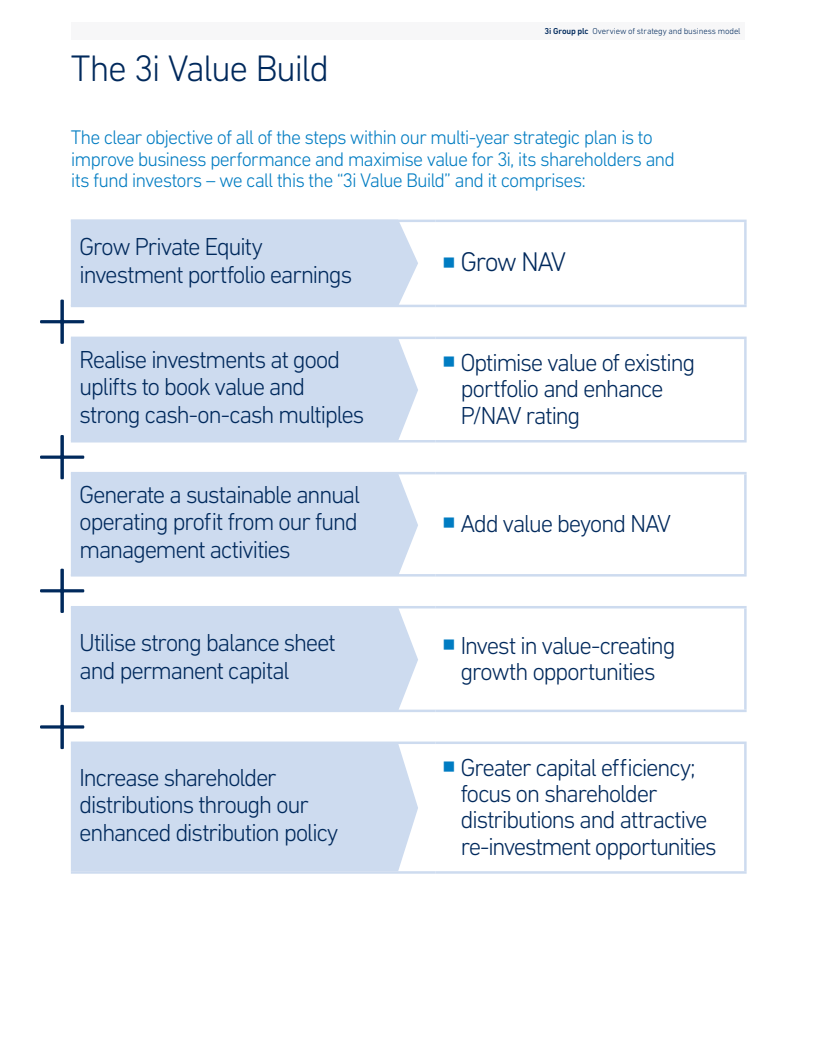
<style>
.page{position:relative;width:815px;height:1053px;background:#fff}
.page>*{position:absolute;margin:0;border:0;box-sizing:border-box;transform-origin:0 0}
.t1{font:300 37.5px "DIN Next LT Pro";letter-spacing:-.05em;color:#00295c}
.t2{font:300 27.5px "DIN Next LT Pro";letter-spacing:-.065em;color:#00295c}
.t3{font:300 25px/27.5px "DIN Next LT Pro";letter-spacing:-.06em;color:#00295c}
.t4{font:300 20px/21.2px "DIN Next LT Pro";letter-spacing:-.05em;color:#007cc2}
.t5{font:300 8.75px "DIN Next LT Pro";letter-spacing:-.01em;color:#00295c}
.s1{font-weight:500}
.s2{color:#007cc2}
</style>
<div class="page">
<div style="left:71px;top:22px;width:673px;height:18px;background:#f7f7f8"></div>
<div style="left:71px;top:344px;width:347px;height:96px;background:#cddbef"></div>
<div style="left:71px;top:474px;width:347px;height:100px;background:#cddbef"></div>
<div style="left:71px;top:608px;width:347px;height:101px;background:#cddbef"></div>
<div style="left:71px;top:744px;width:347px;height:127px;background:#cddbef"></div>
<svg style="left:40px;top:435px;width:44px;height:44px"></svg>
<svg style="left:40px;top:568px;width:44px;height:45px"></svg>
<svg style="left:40px;top:704px;width:44px;height:45px"></svg>
<svg style="left:40px;top:220px;width:378px;height:124px"></svg>
<hr style="left:435px;top:219px;width:312px;height:3px;background:#cddbef">
<hr style="left:744px;top:222px;width:3px;height:83px;background:#cddbef">
<hr style="left:435px;top:305px;width:312px;height:2px;background:#cddbef">
<hr style="left:435px;top:336px;width:312px;height:3px;background:#cddbef">
<hr style="left:744px;top:339px;width:3px;height:101px;background:#cddbef">
<hr style="left:435px;top:440px;width:312px;height:2px;background:#cddbef">
<hr style="left:435px;top:472px;width:312px;height:2px;background:#cddbef">
<hr style="left:744px;top:474px;width:3px;height:100px;background:#cddbef">
<hr style="left:435px;top:574px;width:312px;height:2px;background:#cddbef">
<hr style="left:435px;top:606px;width:312px;height:2px;background:#cddbef">
<hr style="left:744px;top:608px;width:3px;height:101px;background:#cddbef">
<hr style="left:435px;top:709px;width:312px;height:3px;background:#cddbef">
<hr style="left:435px;top:741px;width:312px;height:3px;background:#cddbef">
<hr style="left:744px;top:744px;width:3px;height:127px;background:#cddbef">
<hr style="left:435px;top:871px;width:312px;height:2px;background:#cddbef">
<hr style="left:71px;top:219px;width:364px;height:3px;background:#cddbef">
<hr style="left:71px;top:305px;width:364px;height:2px;background:#cddbef">
<hr style="left:71px;top:336px;width:364px;height:3px;background:#cddbef">
<hr style="left:71px;top:440px;width:364px;height:2px;background:#cddbef">
<hr style="left:71px;top:472px;width:364px;height:2px;background:#cddbef">
<hr style="left:71px;top:574px;width:364px;height:2px;background:#cddbef">
<hr style="left:71px;top:606px;width:364px;height:2px;background:#cddbef">
<hr style="left:71px;top:709px;width:364px;height:3px;background:#cddbef">
<hr style="left:71px;top:741px;width:364px;height:3px;background:#cddbef">
<hr style="left:71px;top:871px;width:364px;height:2px;background:#cddbef">
<h1 class="t1" style="left:71px;top:47px;width:260px">The 3i Value Build</h1>
<p class="t5" style="left:545px;top:26px;width:197px"><span class="s1">3i Group plc</span> Overview of strategy and business model</p>
<p class="t4" style="left:71px;top:127px;width:606px">The clear objective of all of the steps within our multi-year strategic plan is to improve business performance and maximise value for 3i, its shareholders and its fund investors – we call this the “3i Value Build” and it comprises:</p>
<p class="t3" style="left:79px;top:233px;width:275px">Grow Private Equity investment portfolio earnings</p>
<p class="t2" style="left:442px;top:246px;width:125px"><span class="s2">■</span> Grow NAV</p>
<p class="t3" style="left:79px;top:345px;width:287px">Realise investments at good uplifts to book value and strong cash-on-cash multiples</p>
<p class="t3" style="left:460px;top:349px;width:236px;line-height:26.2px;text-indent:-18px"><span class="s2">■</span> Optimise value of existing portfolio and enhance<br>P/NAV rating</p>
<p class="t3" style="left:79px;top:480px;width:283px;text-align:justify">Generate a sustainable annual operating profit from our fund management activities</p>
<p class="t3" style="left:442px;top:509px;width:230px"><span class="s2">■</span> Add value beyond NAV</p>
<p class="t3" style="left:79px;top:628px;width:258px">Utilise strong balance sheet and permanent capital</p>
<p class="t3" style="left:442px;top:631px;width:235px;line-height:26.2px;text-align:center"><span class="s2">■</span> Invest in value-creating growth opportunities</p>
<p class="t3" style="left:79px;top:763px;width:261px">Increase shareholder distributions through our enhanced distribution policy</p>
<p class="t3" style="left:460px;top:754px;width:258px;line-height:26.2px;text-indent:-18px"><span class="s2">■</span> Greater capital efficiency; focus on shareholder distributions and attractive re-investment opportunities</p>
</div>
